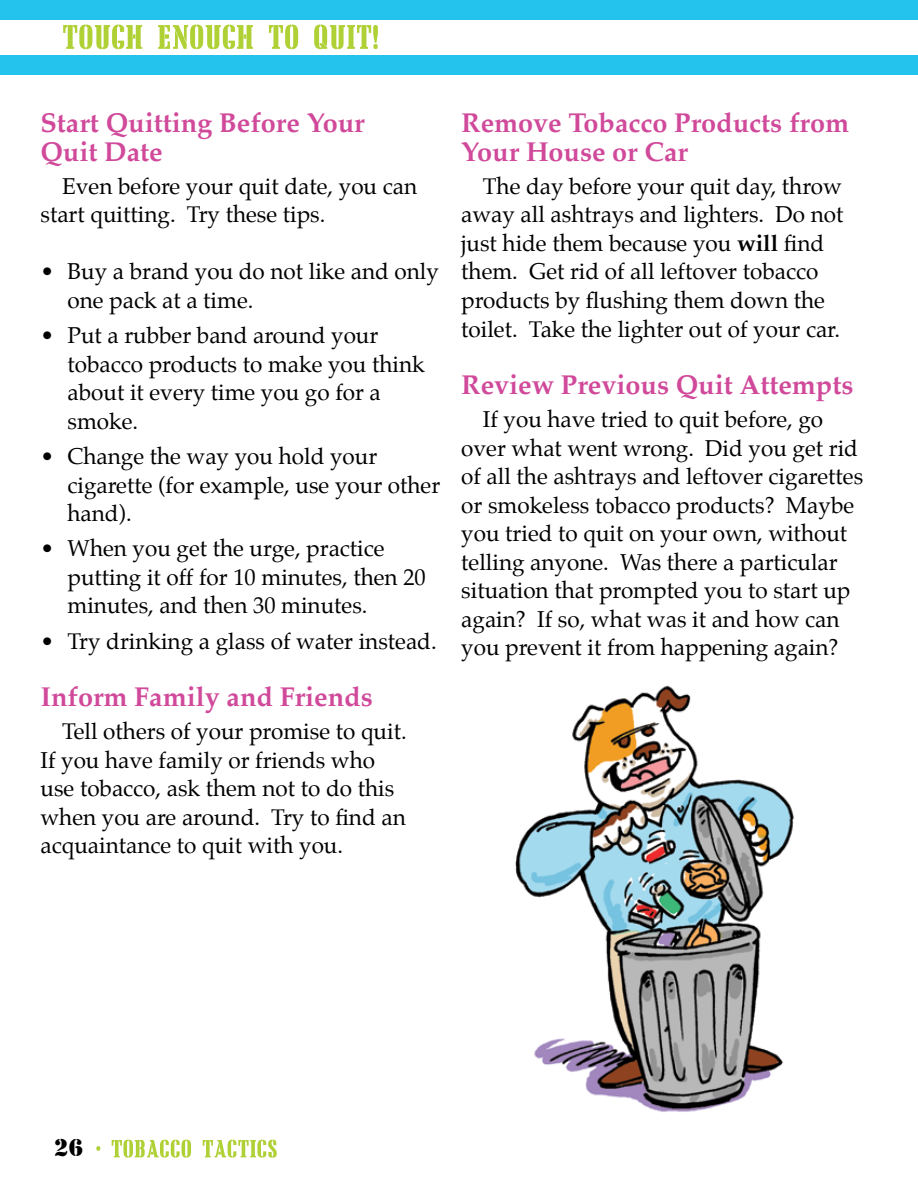
<style>
.page{position:relative;width:918px;height:1188px;background:#fff}
.page>*{position:absolute;margin:0;border:0;box-sizing:border-box;transform-origin:0 0}
.t1{font:700 27px/28.5px "Palatino";color:#d0499a}
.t2{font:25.5px "Army";color:#000}
.t3{font:22.5px/28.5px "Palatino";color:#000}
.s1{font-weight:700}
</style>
<div class="page">
<div style="left:0;top:55px;width:918px;height:20px;background:#24c3ed"></div>
<div style="left:0;top:0;width:918px;height:20px;background:#24c3ed"></div>
<svg style="left:63px;top:25px;width:315px;height:24px"></svg>
<svg style="left:96px;top:1140px;width:181px;height:18px"></svg>
<img style="left:515px;top:685px;width:279px;height:428px">
<p class="t1" style="left:40px;top:108px;width:326px">Start Quitting Before Your<br>Quit Date</p>
<p class="t3" style="left:41px;top:172px;width:378px;text-indent:22px">Even before your quit date, you can start quitting. Try these tips.</p>
<p class="t3" style="left:68px;top:257px;width:373px;text-indent:-27px">• Buy a brand you do not like and only one pack at a time.</p>
<p class="t3" style="left:68px;top:321px;width:359px;text-indent:-27px">• Put a rubber band around your tobacco products to make you think about it every time you go for a smoke.</p>
<p class="t3" style="left:68px;top:442px;width:374px;text-indent:-27px">• Change the way you hold your cigarette (for example, use your other hand).</p>
<p class="t3" style="left:68px;top:534px;width:360px;text-indent:-27px">• When you get the urge, practice putting it off for 10 minutes, then 20 minutes, and then 30 minutes.</p>
<p class="t3" style="left:41px;top:627px;width:398px">• Try drinking a glass of water instead.</p>
<p class="t1" style="left:40px;top:682px;width:334px">Inform Family and Friends</p>
<p class="t3" style="left:41px;top:717px;width:368px;text-indent:22px">Tell others of your promise to quit.<br>If you have family or friends who use tobacco, ask them not to do this when you are around. Try to find an acquaintance to quit with you.</p>
<p class="t1" style="left:461px;top:108px;width:389px">Remove Tobacco Products from<br>Your House or Car</p>
<p class="t3" style="left:461px;top:172px;width:384px;text-indent:22px">The day before your quit day, throw away all ashtrays and lighters. Do not just hide them because you <span class="s1">will</span> find them. Get rid of all leftover tobacco products by flushing them down the toilet. Take the lighter out of your car.</p>
<p class="t1" style="left:461px;top:370px;width:394px">Review Previous Quit Attempts</p>
<p class="t3" style="left:461px;top:405px;width:403px;text-indent:22px">If you have tried to quit before, go over what went wrong. Did you get rid of all the ashtrays and leftover cigarettes or smokeless tobacco products? Maybe you tried to quit on your own, without telling anyone. Was there a particular situation that prompted you to start up again? If so, what was it and how can you prevent it from happening again?</p>
<p class="t2" style="left:54px;top:1133px;width:31px">26</p>
</div>
